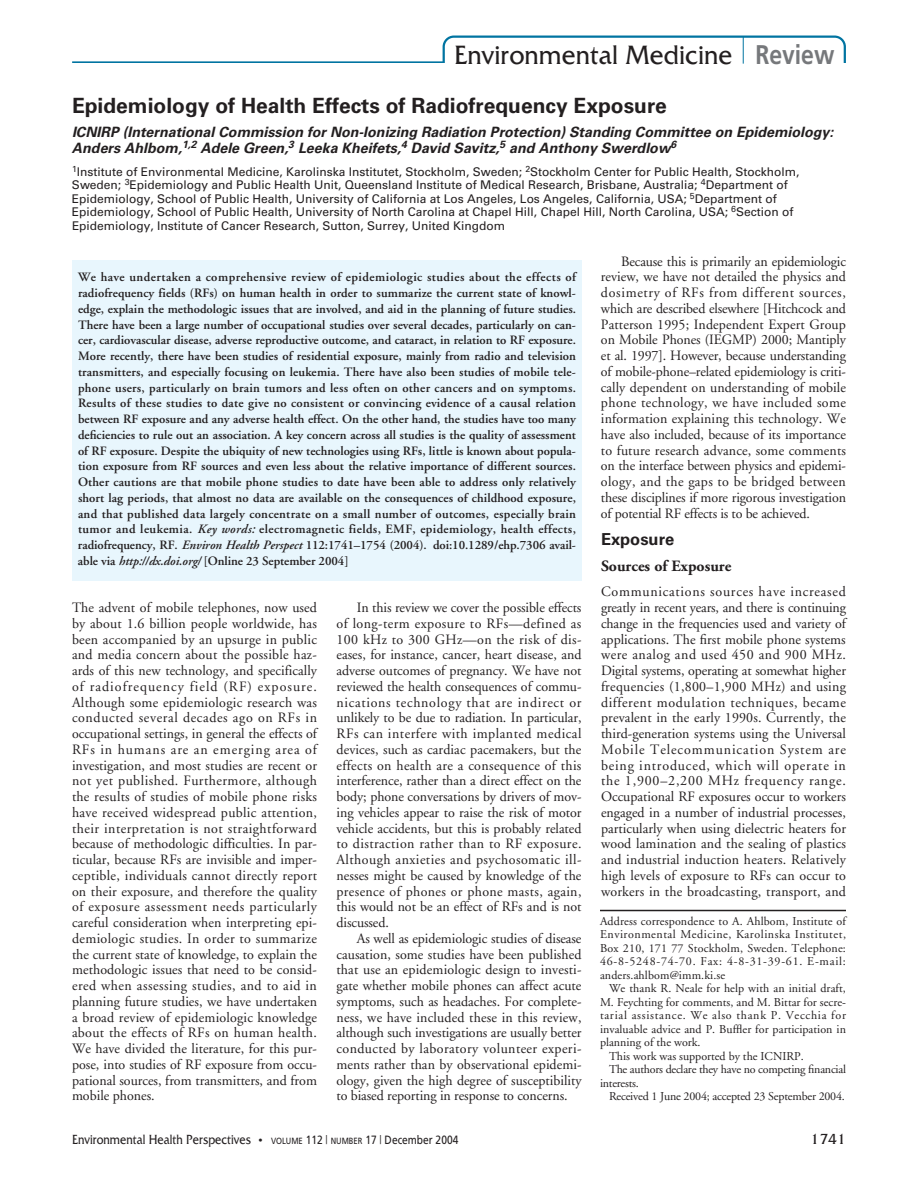
<style>
.page{position:relative;width:918px;height:1188px;background:#fff}
.page>*{position:absolute;margin:0;border:0;box-sizing:border-box;transform-origin:0 0}
.t1{font:27px "Friz Quadrata IT Cby BT";color:#231f20;scale:.95 1}
.t2{font:700 21px "Univers";color:#231f20}
.t3{font:700 16.5px "Univers";color:#231f20}
.t4{font:700 15.75px "Adobe Garamond";color:#231f20}
.t5{font:15px "Friz Quadrata IT Cby BT";color:#231f20}
.t6{font:14.25px/15.8px "Adobe Garamond";letter-spacing:-.005em;color:#231f20;text-align:justify}
.t7{font:italic 700 14.25px/15.8px "Univers";color:#231f20}
.t8{font:13.5px "Friz Quadrata IT Cby BT";color:#231f20;scale:.85 1}
.t9{font:600 12.75px/15.8px "Adobe Garamond";letter-spacing:-.005em;color:#231f20;text-align:justify}
.t10{font:12px/13.5px "Univers";color:#231f20}
.t11{font:12px/13.5px "Adobe Garamond";color:#231f20;text-align:justify}
.t12{font:12px "Adobe Garamond";letter-spacing:-.02em;color:#231f20}
.t13{font:12px "Adobe Garamond";letter-spacing:.06em;color:#231f20}
.s1{font-family:"Frutiger";font-weight:700;color:#76787b}
.s2{font-style:italic}
.s3{font-size:10.5px}
.s4{font-family:"Frutiger";font-size:9px}
.s5{font-family:"Frutiger";font-size:12px}
.s6{font-family:"Frutiger";font-weight:300;font-size:12px}
</style>
<div class="page">
<hr style="left:600px;top:910px;width:246px;height:1px;background:#231f20">
<div style="left:72px;top:260px;width:510px;height:320px;background:#e8f6fd"></div>
<hr style="left:72px;top:61px;width:550px;height:3px;background:#0074a1">
<svg style="left:443px;top:36px;width:403px;height:28px"></svg>
<h1 class="t1" style="left:454px;top:44px;width:402px">Environmental Medicine <span class="s1">Review</span></h1>
<h2 class="t2" style="left:72px;top:97px;width:596px">Epidemiology of Health Effects of Radiofrequency Exposure</h2>
<p class="t7" style="left:72px;top:126px;width:766px">ICNIRP (International Commission for Non-Ionizing Radiation Protection) Standing Committee on Epidemiology:<br>Anders Ahlbom,<sup>1,2</sup> Adele Green,<sup>3</sup> Leeka Kheifets,<sup>4</sup> David Savitz,<sup>5</sup> and Anthony Swerdlow<sup>6</sup></p>
<p class="t10" style="left:72px;top:166px;width:729px"><sup>1</sup>Institute of Environmental Medicine, Karolinska Institutet, Stockholm, Sweden; <sup>2</sup>Stockholm Center for Public Health, Stockholm, Sweden; <sup>3</sup>Epidemiology and Public Health Unit, Queensland Institute of Medical Research, Brisbane, Australia; <sup>4</sup>Department of Epidemiology, School of Public Health, University of California at Los Angeles, Los Angeles, California, USA; <sup>5</sup>Department of Epidemiology, School of Public Health, University of North Carolina at Chapel Hill, Chapel Hill, North Carolina, USA; <sup>6</sup>Section of Epidemiology, Institute of Cancer Research, Sutton, Surrey, United Kingdom</p>
<p class="t9" style="left:78px;top:271px;width:500px">We have undertaken a comprehensive review of epidemiologic studies about the effects of radiofrequency fields (RFs) on human health in order to summarize the current state of knowl&shy;edge, explain the methodologic issues that are involved, and aid in the planning of future studies.<br>There have been a large number of occupational studies over several decades, particularly on can&shy;cer, cardiovascular disease, adverse reproductive outcome, and cataract, in relation to RF exposure.<br>More recently, there have been studies of residential exposure, mainly from radio and television transmitters, and especially focusing on leukemia. There have also been studies of mobile tele&shy;phone users, particularly on brain tumors and less often on other cancers and on symptoms.<br>Results of these studies to date give no consistent or convincing evidence of a causal relation between RF exposure and any adverse health effect. On the other hand, the studies have too many deficiencies to rule out an association. A key concern across all studies is the quality of assessment of RF exposure. Despite the ubiquity of new technologies using RFs, little is known about popula&shy;tion exposure from RF sources and even less about the relative importance of different sources.<br>Other cautions are that mobile phone studies to date have been able to address only relatively short lag periods, that almost no data are available on the consequences of childhood exposure, and that published data largely concentrate on a small number of outcomes, especially brain tumor and leukemia. <span class="s2">Key words:</span> electromagnetic fields, EMF, epidemiology, health effects, radiofrequency, RF. <span class="s2">Environ Health Perspect</span> 112:1741–1754 (2004). doi:10.1289/ehp.7306 avail&shy;able via <span class="s2">http://dx.doi.org/</span> [Online 23 September 2004]</p>
<p class="t6" style="left:72px;top:601px;width:247px">The advent of mobile telephones, now used by about 1.6 billion people worldwide, has been accompanied by an upsurge in public and media concern about the possible haz&shy;ards of this new technology, and specifically of radiofrequency field (RF) exposure.<br>Although some epidemiologic research was conducted several decades ago on RFs in occupational settings, in general the effects of RFs in humans are an emerging area of investigation, and most studies are recent or not yet published. Furthermore, although the results of studies of mobile phone risks have received widespread public attention, their interpretation is not straightforward because of methodologic difficulties. In par&shy;ticular, because RFs are invisible and imper&shy;ceptible, individuals cannot directly report on their exposure, and therefore the quality of exposure assessment needs particularly careful consideration when interpreting epi&shy;demiologic studies. In order to summarize the current state of knowledge, to explain the methodologic issues that need to be consid&shy;ered when assessing studies, and to aid in planning future studies, we have undertaken a broad review of epidemiologic knowledge about the effects of RFs on human health.<br>We have divided the literature, for this pur&shy;pose, into studies of RF exposure from occu&shy;pational sources, from transmitters, and from mobile phones.</p>
<p class="t6" style="left:336px;top:601px;width:247px;text-indent:20px">In this review we cover the possible effects of long-term exposure to RFs—defined as 100 kHz to 300 GHz—on the risk of dis&shy;eases, for instance, cancer, heart disease, and adverse outcomes of pregnancy. We have not reviewed the health consequences of commu&shy;nications technology that are indirect or unlikely to be due to radiation. In particular, RFs can interfere with implanted medical devices, such as cardiac pacemakers, but the effects on health are a consequence of this interference, rather than a direct effect on the body; phone conversations by drivers of mov&shy;ing vehicles appear to raise the risk of motor vehicle accidents, but this is probably related to distraction rather than to RF exposure.<br>Although anxieties and psychosomatic ill&shy;nesses might be caused by knowledge of the presence of phones or phone masts, again, this would not be an effect of RFs and is not discussed.</p>
<p class="t6" style="left:336px;top:932px;width:247px;text-indent:20px">As well as epidemiologic studies of disease causation, some studies have been published that use an epidemiologic design to investi&shy;gate whether mobile phones can affect acute symptoms, such as headaches. For complete&shy;ness, we have included these in this review, although such investigations are usually better conducted by laboratory volunteer experi&shy;ments rather than by observational epidemi&shy;ology, given the high degree of susceptibility to biased reporting in response to concerns.</p>
<p class="t6" style="left:601px;top:254px;width:247px;text-indent:20px">Because this is primarily an epidemiologic review, we have not detailed the physics and dosimetry of RFs from different sources, which are described elsewhere [Hitchcock and Patterson 1995; Independent Expert Group on Mobile Phones (IEGMP) 2000; Mantiply et al. 1997]. However, because understanding of mobile-phone–related epidemiology is criti&shy;cally dependent on understanding of mobile phone technology, we have included some information explaining this technology. We have also included, because of its importance to future research advance, some comments on the interface between physics and epidemi&shy;ology, and the gaps to be bridged between these disciplines if more rigorous investigation of potential RF effects is to be achieved.</p>
<p class="t3" style="left:601px;top:533px;width:75px">Exposure</p>
<p class="t4" style="left:601px;top:559px;width:132px">Sources of Exposure</p>
<p class="t6" style="left:601px;top:585px;width:247px">Communications sources have increased greatly in recent years, and there is continuing change in the frequencies used and variety of applications. The first mobile phone systems were analog and used 450 and 900 MHz.<br>Digital systems, operating at somewhat higher frequencies (1,800–1,900 MHz) and using different modulation techniques, became prevalent in the early 1990s. Currently, the third-generation systems using the Universal Mobile Telecommunication System are being introduced, which will operate in the 1,900–2,200 MHz frequency range.<br>Occupational RF exposures occur to workers engaged in a number of industrial processes, particularly when using dielectric heaters for wood lamination and the sealing of plastics and industrial induction heaters. Relatively high levels of exposure to RFs can occur to workers in the broadcasting, transport, and</p>
<p class="t11" style="left:600px;top:915px;width:248px">Address correspondence to A. Ahlbom, Institute of Environmental Medicine, Karolinska Institutet, Box 210, 171 77 Stockholm, Sweden. Telephone:<br>46-8-5248-74-70. Fax: 4-8-31-39-61. E-mail: anders.ahlbom@imm.ki.se</p>
<p class="t11" style="left:609px;top:983px;width:238px">We thank R. Neale for help with an initial draft,</p>
<p class="t11" style="left:600px;top:996px;width:247px">M. Feychting for comments, and M. Bittar for secre-</p>
<p class="t13" style="left:600px;top:1011px;width:248px">tarial assistance. We also thank P. Vecchia for</p>
<p class="t11" style="left:600px;top:1023px;width:247px">invaluable advice and P. Buffler for participation in</p>
<p class="t11" style="left:600px;top:1037px;width:102px">planning of the work.</p>
<p class="t11" style="left:609px;top:1050px;width:196px">This work was supported by the ICNIRP.</p>
<p class="t12" style="left:609px;top:1065px;width:238px">The authors declare they have no competing financial</p>
<p class="t12" style="left:600px;top:1078px;width:40px">interests.</p>
<p class="t11" style="left:609px;top:1091px;width:237px">Received 1 June 2004; accepted 23 September 2004.</p>
<p class="t8" style="left:72px;top:1135px;width:456px">Environmental Health Perspectives <span class="s3">•</span> <span class="s4">VOLUME</span> <span class="s5">112</span> <span class="s6">|</span> <span class="s4">NUMBER</span> <span class="s5">17</span> <span class="s6">|</span> <span class="s5">December 2004</span></p>
<p class="t5" style="left:810px;top:1134px;width:37px">1741</p>
</div>
